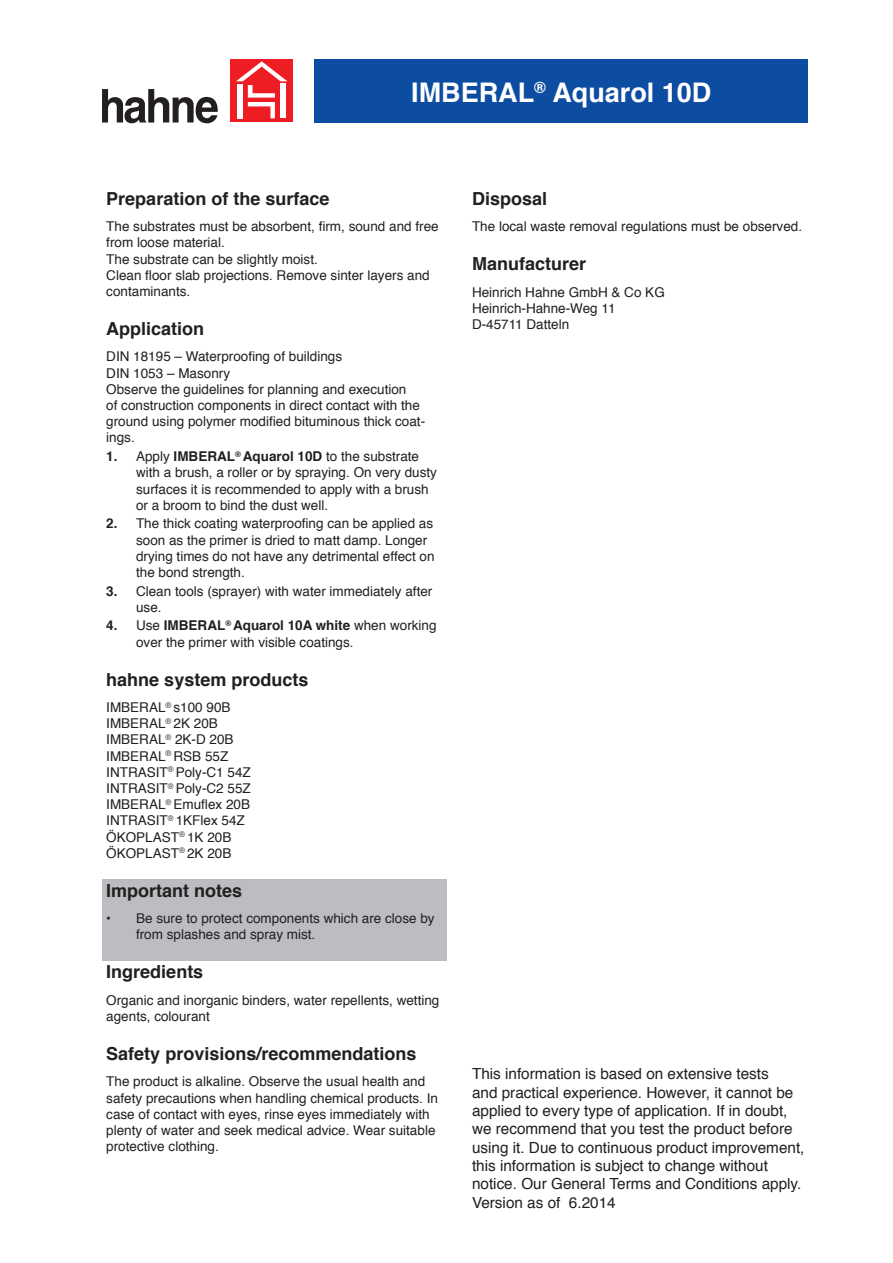
<style>
.page{position:relative;width:893px;height:1263px;background:#fff}
.page>*{position:absolute;margin:0;border:0;box-sizing:border-box;transform-origin:0 0}
.t1{font:700 27px "Helvetica";color:#fff}
.t2{font:700 18px "Helvetica";color:#231f20}
.t3{font:15.3px/18.3px "Helvetica";color:#231f20}
.t4{font:13.5px/16.2px "Helvetica";color:#231f20}
.t5{font:700 13.5px "Helvetica";color:#231f20}
.s1{font-weight:700}
</style>
<div class="page">
<div style="left:230px;top:60px;width:63px;height:62px;background:#ee1d23"></div>
<svg style="left:236px;top:61px;width:51px;height:57px"></svg>
<div style="left:238px;top:84px;width:5px;height:34px;background:#fff"></div>
<div style="left:280px;top:84px;width:5px;height:34px;background:#fff"></div>
<svg style="left:102px;top:89px;width:116px;height:34px"></svg>
<div style="left:315px;top:60px;width:493px;height:63px;background:#0d4da1"></div>
<div style="left:102px;top:879px;width:344px;height:30px;background:#bcbdc0"></div>
<div style="left:102px;top:909px;width:30px;height:35px;background:#bcbdc0"></div>
<div style="left:132px;top:909px;width:314px;height:35px;background:#bcbdc0"></div>
<div style="left:102px;top:944px;width:344px;height:17px;background:#bcbdc0"></div>
<p class="t1" style="left:411px;top:70px;width:302px">IMBERAL<sup>®</sup> Aquarol 10D</p>
<p class="t2" style="left:106px;top:184px;width:225px">Preparation of the surface</p>
<p class="t4" style="left:106px;top:219px;width:334px">The substrates must be absorbent, firm, sound and free from loose material.</p>
<p class="t4" style="left:106px;top:251px;width:213px">The substrate can be slightly moist.</p>
<p class="t4" style="left:106px;top:267px;width:325px">Clean floor slab projections. Remove sinter layers and contaminants.</p>
<p class="t2" style="left:106px;top:314px;width:100px">Application</p>
<p class="t4" style="left:106px;top:349px;width:237px">DIN 18195 – Waterproofing of buildings</p>
<p class="t4" style="left:106px;top:365px;width:125px">DIN 1053 – Masonry</p>
<p class="t4" style="left:106px;top:381px;width:320px">Observe the guidelines for planning and execution<br>of construction components in direct contact with the ground using polymer modified bituminous thick coat&shy;ings.</p>
<p class="t5" style="left:106px;top:445px;width:13px">1.</p>
<p class="t4" style="left:136px;top:449px;width:302px">Apply <span class="s1">IMBERAL</span><sup>®</sup> <span class="s1">Aquarol 10D</span> to the substrate with a brush, a roller or by spraying. On very dusty surfaces it is recommended to apply with a brush or a broom to bind the dust well.</p>
<p class="t5" style="left:106px;top:513px;width:13px">2.</p>
<p class="t4" style="left:136px;top:516px;width:300px">The thick coating waterproofing can be applied as soon as the primer is dried to matt damp. Longer drying times do not have any detrimental effect on the bond strength.</p>
<p class="t5" style="left:106px;top:580px;width:13px">3.</p>
<p class="t4" style="left:136px;top:583px;width:298px">Clean tools (sprayer) with water immediately after use.</p>
<p class="t5" style="left:106px;top:615px;width:13px">4.</p>
<p class="t4" style="left:136px;top:618px;width:302px">Use <span class="s1">IMBERAL</span><sup>®</sup> <span class="s1">Aquarol 10A white</span> when working over the primer with visible coatings.</p>
<p class="t2" style="left:106px;top:665px;width:204px">hahne system products</p>
<p class="t4" style="left:106px;top:700px;width:126px">IMBERAL<sup>®</sup> s100 90B</p>
<p class="t4" style="left:106px;top:716px;width:113px">IMBERAL<sup>®</sup> 2K 20B</p>
<p class="t4" style="left:106px;top:732px;width:129px">IMBERAL<sup>®</sup> 2K-D 20B</p>
<p class="t4" style="left:106px;top:748px;width:124px">IMBERAL<sup>®</sup> RSB 55Z</p>
<p class="t4" style="left:106px;top:764px;width:146px">INTRASIT<sup>®</sup> Poly-C1 54Z</p>
<p class="t4" style="left:106px;top:781px;width:146px">INTRASIT<sup>®</sup> Poly-C2 55Z</p>
<p class="t4" style="left:106px;top:797px;width:145px">IMBERAL<sup>®</sup> Emuflex 20B</p>
<p class="t4" style="left:106px;top:813px;width:140px">INTRASIT<sup>®</sup> 1KFlex 54Z</p>
<p class="t4" style="left:106px;top:829px;width:127px">ÖKOPLAST<sup>®</sup> 1K 20B</p>
<p class="t4" style="left:106px;top:845px;width:127px">ÖKOPLAST<sup>®</sup> 2K 20B</p>
<p class="t2" style="left:106px;top:876px;width:138px">Important notes</p>
<p class="t5" style="left:106px;top:907px;width:6px">•</p>
<p class="t4" style="left:136px;top:911px;width:300px">Be sure to protect components which are close by from splashes and spray mist.</p>
<p class="t2" style="left:106px;top:957px;width:99px">Ingredients</p>
<p class="t4" style="left:106px;top:992px;width:335px">Organic and inorganic binders, water repellents, wetting agents, colourant</p>
<p class="t2" style="left:106px;top:1039px;width:312px">Safety provisions/recommendations</p>
<p class="t4" style="left:106px;top:1074px;width:333px">The product is alkaline. Observe the usual health and safety precautions when handling chemical products. In case of contact with eyes, rinse eyes immediately with plenty of water and seek medical advice. Wear suitable protective clothing.</p>
<p class="t2" style="left:472px;top:184px;width:77px">Disposal</p>
<p class="t4" style="left:472px;top:219px;width:332px">The local waste removal regulations must be observed.</p>
<p class="t2" style="left:472px;top:249px;width:116px">Manufacturer</p>
<p class="t4" style="left:472px;top:284px;width:194px">Heinrich Hahne GmbH &amp; Co KG</p>
<p class="t4" style="left:472px;top:300px;width:145px">Heinrich-Hahne-Weg 11</p>
<p class="t4" style="left:472px;top:317px;width:99px">D-45711 Datteln</p>
<p class="t3" style="left:472px;top:1065px;width:334px">This information is based on extensive tests<br>and practical experience. However, it cannot be applied to every type of application. If in doubt, we recommend that you test the product before using it. Due to continuous product improvement, this information is subject to change without notice. Our General Terms and Conditions apply.<br>Version as of 6.2014</p>
</div>
